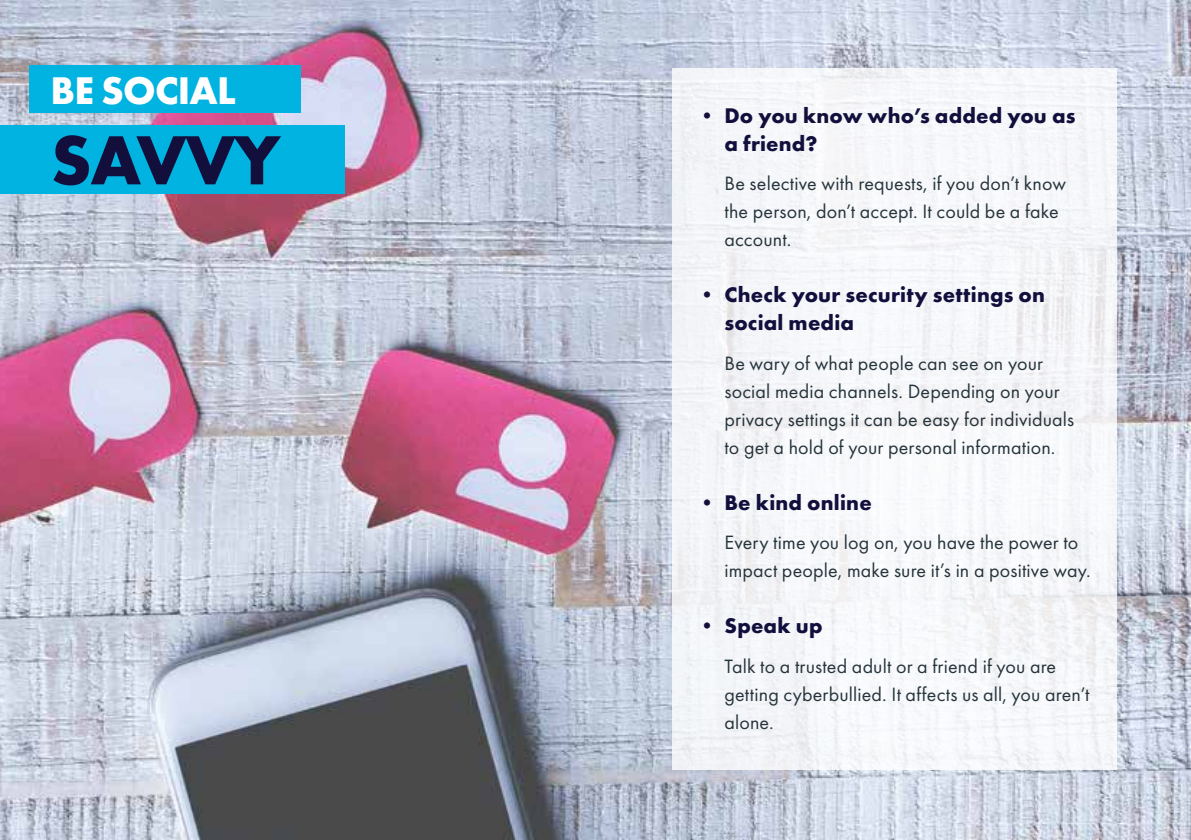
<style>
.page{position:relative;width:1191px;height:840px;background:#fff}
.page>*{position:absolute;margin:0;border:0;box-sizing:border-box;transform-origin:0 0}
.t1{font:700 72px "Futura PT";letter-spacing:-.02em;color:#130f3d}
.t2{font:700 40px "Futura PT";letter-spacing:-.02em;color:#fff}
.t3{font:700 22px/28px "Futura PT";letter-spacing:.01em;color:#130f3d}
.t4{font:20px/28px "Futura PT";letter-spacing:.01em;color:#25343b}
</style>
<div class="page">
<img style="left:0;top:0;width:1191px;height:839px">
<div style="left:672px;top:68px;width:444px;height:701px;background:#f5f6f9"></div>
<div style="left:29px;top:65px;width:272px;height:48px;background:#00b3e1"></div>
<div style="left:0;top:125px;width:344px;height:68px;background:#00b3e1"></div>
<h2 class="t2" style="left:50px;top:65px;width:187px">BE SOCIAL</h2>
<h1 class="t1" style="left:51px;top:114px;width:231px">SAVVY</h1>
<p class="t3" style="left:724px;top:101px;width:352px;text-indent:-28px">• Do you know who’s added you as a friend?</p>
<p class="t4" style="left:724px;top:169px;width:343px">Be selective with requests, if you don’t know the person, don’t accept. It could be a fake account.</p>
<p class="t3" style="left:724px;top:280px;width:322px;text-indent:-28px">• Check your security settings on social media</p>
<p class="t4" style="left:724px;top:349px;width:351px">Be wary of what people can see on your social media channels. Depending on your privacy settings it can be easy for individuals to get a hold of your personal information.</p>
<p class="t3" style="left:696px;top:487px;width:177px">• Be kind online</p>
<p class="t4" style="left:724px;top:528px;width:368px">Every time you log on, you have the power to impact people, make sure it’s in a positive way.</p>
<p class="t3" style="left:696px;top:611px;width:128px">• Speak up</p>
<p class="t4" style="left:724px;top:651px;width:366px">Talk to a trusted adult or a friend if you are getting cyberbullied. It affects us all, you aren’t alone.</p>
</div>
